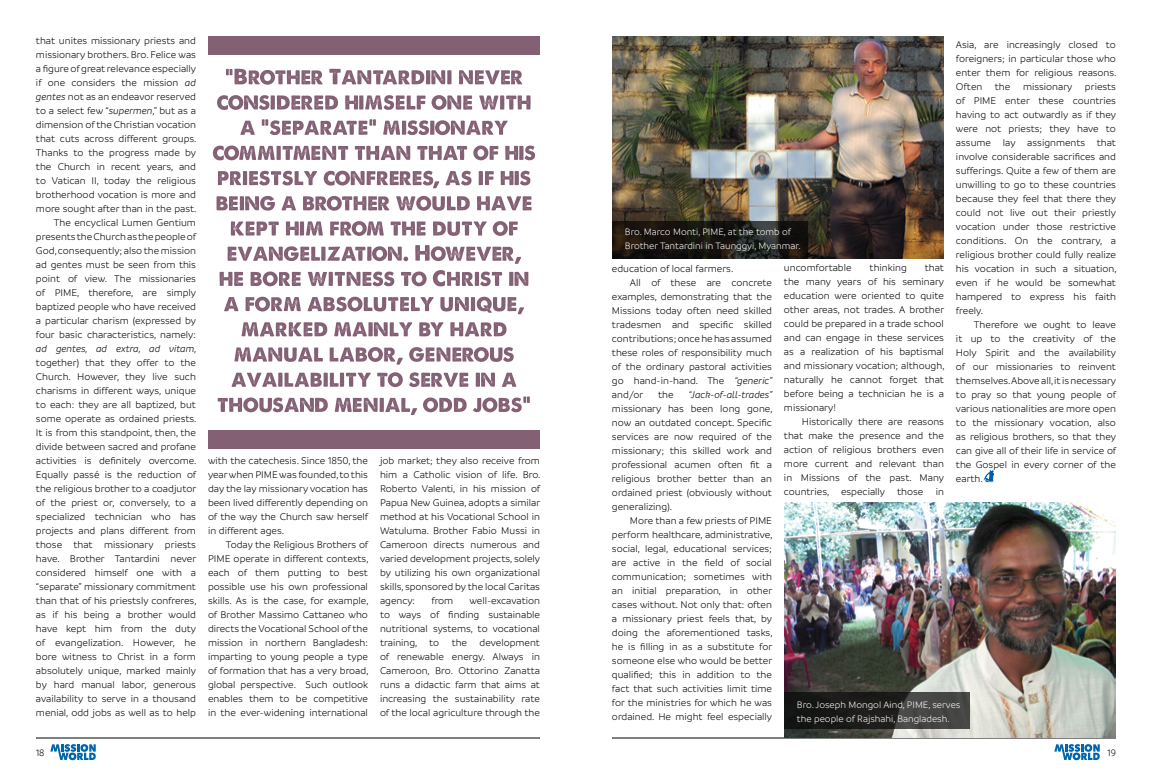
<style>
.page{position:relative;width:1152px;height:774px;background:#fff}
.page>*{position:absolute;margin:0;border:0;box-sizing:border-box;transform-origin:0 0}
.t1{font:300 10.5px/14px "Branding";color:#000;text-align:justify}
.t2{font:italic 300 10.5px "Branding";color:#000}
.t3{font:300 10px/14px "Branding";color:#fff}
.t4{font:300 10px "Branding";color:#000}
.s1{font-style:italic}
</style>
<div class="page">
<hr style="left:612px;top:738px;width:504px;height:1px;background:#000">
<hr style="left:36px;top:738px;width:504px;height:1px;background:#000">
<svg style="left:1054px;top:744px;width:46px;height:16px"></svg>
<svg style="left:50px;top:744px;width:46px;height:16px"></svg>
<div style="left:208px;top:36px;width:332px;height:19px;background:#846075"></div>
<div style="left:208px;top:430px;width:332px;height:19px;background:#846075"></div>
<svg style="left:218px;top:396px;width:312px;height:19px"></svg>
<svg style="left:232px;top:372px;width:284px;height:15px"></svg>
<svg style="left:234px;top:347px;width:280px;height:18px"></svg>
<svg style="left:242px;top:322px;width:265px;height:15px"></svg>
<svg style="left:224px;top:297px;width:300px;height:17px"></svg>
<svg style="left:220px;top:270px;width:308px;height:16px"></svg>
<svg style="left:228px;top:245px;width:293px;height:19px"></svg>
<svg style="left:231px;top:221px;width:287px;height:15px"></svg>
<svg style="left:216px;top:196px;width:316px;height:15px"></svg>
<svg style="left:218px;top:171px;width:312px;height:17px"></svg>
<svg style="left:213px;top:146px;width:322px;height:14px"></svg>
<svg style="left:240px;top:119px;width:268px;height:16px"></svg>
<svg style="left:217px;top:95px;width:314px;height:15px"></svg>
<svg style="left:226px;top:69px;width:296px;height:16px"></svg>
<img style="left:612px;top:36px;width:332px;height:223px">
<img style="left:784px;top:502px;width:332px;height:236px">
<svg style="left:985px;top:471px;width:9px;height:11px"></svg>
<svg style="left:784px;top:692px;width:186px;height:37px;background:#2a2a28"></svg>
<svg style="left:612px;top:221px;width:196px;height:37px;background:#1b1914"></svg>
<p class="t1" style="left:36px;top:33px;width:162px;text-align:right">that unites missionary priests and missionary brothers. Bro. Felice was a figure of great relevance especially if one considers the mission <span class="s1">ad gentes</span> not as an endeavor reserved to a select few “<span class="s1">supermen</span>,” but as a dimension of the Christian vocation that cuts across different groups.<br>Thanks to the progress made by the Church in recent years, and to Vatican II, today the religious brotherhood vocation is more and more sought after than in the past.<br>The encyclical Lumen Gentium presents the Church as the people of God, consequently; also the mission ad gentes must be seen from this point of view. The missionaries of PIME, therefore, are simply baptized people who have received a particular charism (expressed by four basic characteristics, namely:</p>
<p class="t2" style="left:36px;top:343px;width:162px">ad gentes, ad extra, ad vitam,</p>
<p class="t1" style="left:36px;top:355px;width:162px">together) that they offer to the Church. However, they live such charisms in different ways, unique to each: they are all baptized, but some operate as ordained priests.<br>It is from this standpoint, then, the divide between sacred and profane activities is definitely overcome.<br>Equally passé is the reduction of the religious brother to a coadjutor of the priest or, conversely, to a specialized technician who has projects and plans different from those that missionary priests have. Brother Tantardini never considered himself one with a “separate” missionary commitment than that of his priestsly confreres, as if his being a brother would have kept him from the duty of evangelization. However, he bore witness to Christ in a form absolutely unique, marked mainly by hard manual labor, generous availability to serve in a thousand menial, odd jobs as well as to help</p>
<p class="t1" style="left:208px;top:453px;width:162px">with the catechesis. Since 1850, the year when PIME was founded, to this day the lay missionary vocation has been lived differently depending on of the way the Church saw herself in different ages.</p>
<p class="t1" style="left:208px;top:537px;width:162px;text-indent:18px">Today the Religious Brothers of PIME operate in different contexts, each of them putting to best possible use his own professional skills. As is the case, for example, of Brother Massimo Cattaneo who directs the Vocational School of the mission in northern Bangladesh: imparting to young people a type of formation that has a very broad, global perspective. Such outlook enables them to be competitive in the ever-widening international</p>
<p class="t1" style="left:380px;top:453px;width:162px">job market; they also receive from him a Catholic vision of life. Bro.<br>Roberto Valenti, in his mission of Papua New Guinea, adopts a similar method at his Vocational School in Watuluma. Brother Fabio Mussi in Cameroon directs numerous and varied development projects, solely by utilizing his own organizational skills, sponsored by the local Caritas agency:</p>
<p class="t1" style="left:431px;top:593px;width:23px">from</p>
<p class="t1" style="left:380px;top:593px;width:162px;text-indent:89px">well-excavation to ways of finding sustainable nutritional systems, to vocational training, to the development of renewable energy. Always in Cameroon, Bro. Ottorino Zanatta runs a didactic farm that aims at increasing the sustainability rate of the local agriculture through the</p>
<p class="t1" style="left:956px;top:37px;width:162px">Asia, are increasingly closed to foreigners; in particular those who enter them for religious reasons.<br>Often the missionary priests of PIME enter these countries having to act outwardly as if they were not priests; they have to assume lay assignments that involve considerable sacrifices and sufferings. Quite a few of them are unwilling to go to these countries because they feel that there they could not live out their priestly vocation under those restrictive conditions. On the contrary, a religious brother could fully realize his vocation in such a situation, even if he would be somewhat hampered to express his faith freely.</p>
<p class="t1" style="left:956px;top:317px;width:162px;text-indent:18px">Therefore we ought to leave it up to the creativity of the Holy Spirit and the availability of our missionaries to reinvent themselves. Above all, it is necessary to pray so that young people of various nationalities are more open to the missionary vocation, also as religious brothers, so that they can give all of their life in service of the Gospel in every corner of the earth.</p>
<p class="t3" style="left:625px;top:225px;width:177px">Bro. Marco Monti, PIME, at the tomb of<br>Brother Tantardini in Taunggyi, Myanmar.</p>
<p class="t1" style="left:784px;top:261px;width:69px">uncomfortable</p>
<p class="t1" style="left:870px;top:261px;width:39px">thinking</p>
<p class="t1" style="left:784px;top:261px;width:162px;text-indent:141px">that the many years of his seminary education were oriented to quite other areas, not trades. A brother could be prepared in a trade school and can engage in these services as a realization of his baptismal and missionary vocation; although, naturally he cannot forget that before being a technician he is a missionary!</p>
<p class="t1" style="left:784px;top:415px;width:162px;text-indent:18px">Historically there are reasons that make the presence and the action of religious brothers even more current and relevant than in Missions of the past. Many countries, especially those in</p>
<p class="t1" style="left:612px;top:262px;width:123px">education of local farmers.</p>
<p class="t1" style="left:630px;top:276px;width:144px">All of these are concrete</p>
<p class="t1" style="left:612px;top:290px;width:162px">examples, demonstrating that the</p>
<p class="t1" style="left:612px;top:304px;width:162px">Missions today often need skilled</p>
<p class="t1" style="left:612px;top:318px;width:161px">tradesmen and specific skilled</p>
<p class="t1" style="left:612px;top:332px;width:162px">contributions; once he has assumed</p>
<p class="t1" style="left:612px;top:346px;width:161px">these roles of responsibility much</p>
<p class="t1" style="left:612px;top:360px;width:162px">of the ordinary pastoral activities</p>
<p class="t1" style="left:612px;top:374px;width:162px">go hand-in-hand. The <span class="s1">“generic”</span></p>
<p class="t1" style="left:612px;top:388px;width:33px">and/or</p>
<p class="t1" style="left:658px;top:388px;width:17px">the</p>
<p class="t2" style="left:689px;top:389px;width:86px">“Jack-of-all-trades”</p>
<p class="t1" style="left:612px;top:402px;width:162px">missionary has been long gone, now an outdated concept. Specific services are now required of the missionary; this skilled work and professional acumen often fit a religious brother better than an ordained priest (obviously without generalizing).</p>
<p class="t1" style="left:612px;top:514px;width:162px;text-indent:18px">More than a few priests of PIME perform healthcare, administrative, social, legal, educational services; are active in the field of social communication; sometimes with an initial preparation, in other cases without. Not only that: often a missionary priest feels that, by doing the aforementioned tasks, he is filling in as a substitute for someone else who would be better qualified; this in addition to the fact that such activities limit time for the ministries for which he was ordained. He might feel especially</p>
<p class="t3" style="left:797px;top:698px;width:165px">Bro. Joseph Mongol Aind, PIME, serves the people of Rajshahi, Bangladesh.</p>
<p class="t4" style="left:36px;top:748px;width:10px">18</p>
<p class="t4" style="left:1107px;top:748px;width:10px">19</p>
</div>
